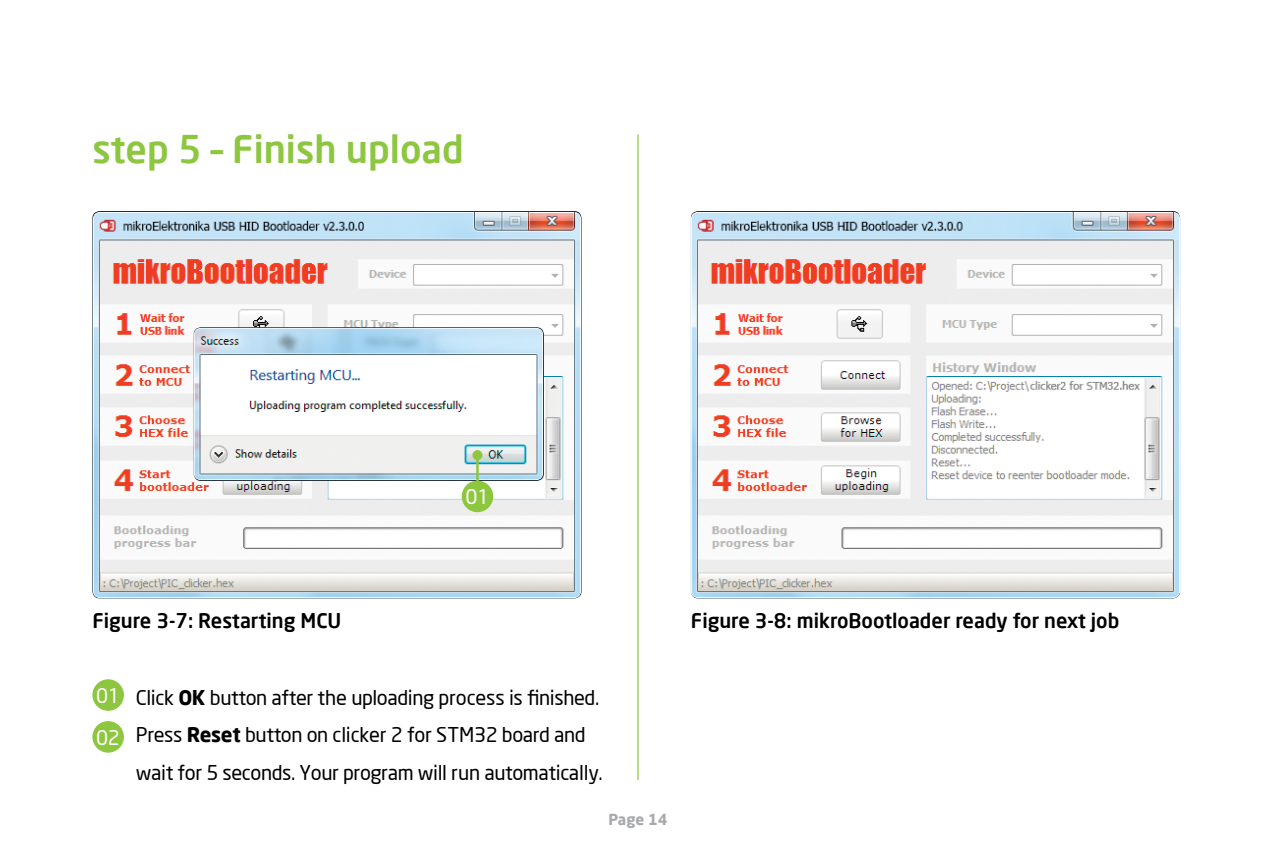
<style>
.page{position:relative;width:1276px;height:851px;background:#fff}
.page>*{position:absolute;margin:0;border:0;box-sizing:border-box;transform-origin:0 0}
.t1{font:500 37.5px "Neo Sans Pro";color:#8dc63f}
.t2{font:20px/37.5px "Neo Sans Pro";letter-spacing:-.02em;color:#000}
.t3{font:500 20px "Neo Sans Pro";color:#000}
.t4{font:20px/41.8px "Neo Sans";color:#fff}
.t5{font:700 15px "Neo Sans Pro";color:#a7a9ac}
.s1{font-weight:700}
</style>
<div class="page">
<img style="left:92px;top:211px;width:489px;height:387px">
<hr style="left:637px;top:134px;width:1px;height:646px;background:#8dc63f">
<img style="left:691px;top:211px;width:489px;height:387px">
<img style="left:194px;top:327px;width:350px;height:154px">
<hr style="left:476px;top:455px;width:3px;height:32px;background:#8dc63f">
<div style="left:472px;top:450px;width:10px;height:10px;background:#8dc63f;border-radius:50%"></div>
<div style="left:462px;top:480px;width:31px;height:32px;background:#8dc63f;border-radius:50%"></div>
<div style="left:92px;top:679px;width:32px;height:31px;background:#8dc63f;border-radius:50%"></div>
<div style="left:92px;top:721px;width:32px;height:31px;background:#8dc63f;border-radius:50%"></div>
<h1 class="t1" style="left:92px;top:126px;width:373px">step 5 – Finish upload</h1>
<p class="t4" style="left:465px;top:476px;width:25px">01</p>
<p class="t3" style="left:92px;top:608px;width:250px">Figure 3-7: Restarting MCU</p>
<p class="t3" style="left:691px;top:608px;width:430px">Figure 3-8: mikroBootloader ready for next job</p>
<p class="t4" style="left:96px;top:675px;width:25px">01<br>02</p>
<p class="t2" style="left:136px;top:678px;width:468px">Click <span class="s1">OK</span> button after the uploading process is finished.<br>Press <span class="s1">Reset</span> button on clicker 2 for STM32 board and wait for 5 seconds. Your program will run automatically.</p>
<p class="t5" style="left:608px;top:809px;width:60px">Page 14</p>
</div>
